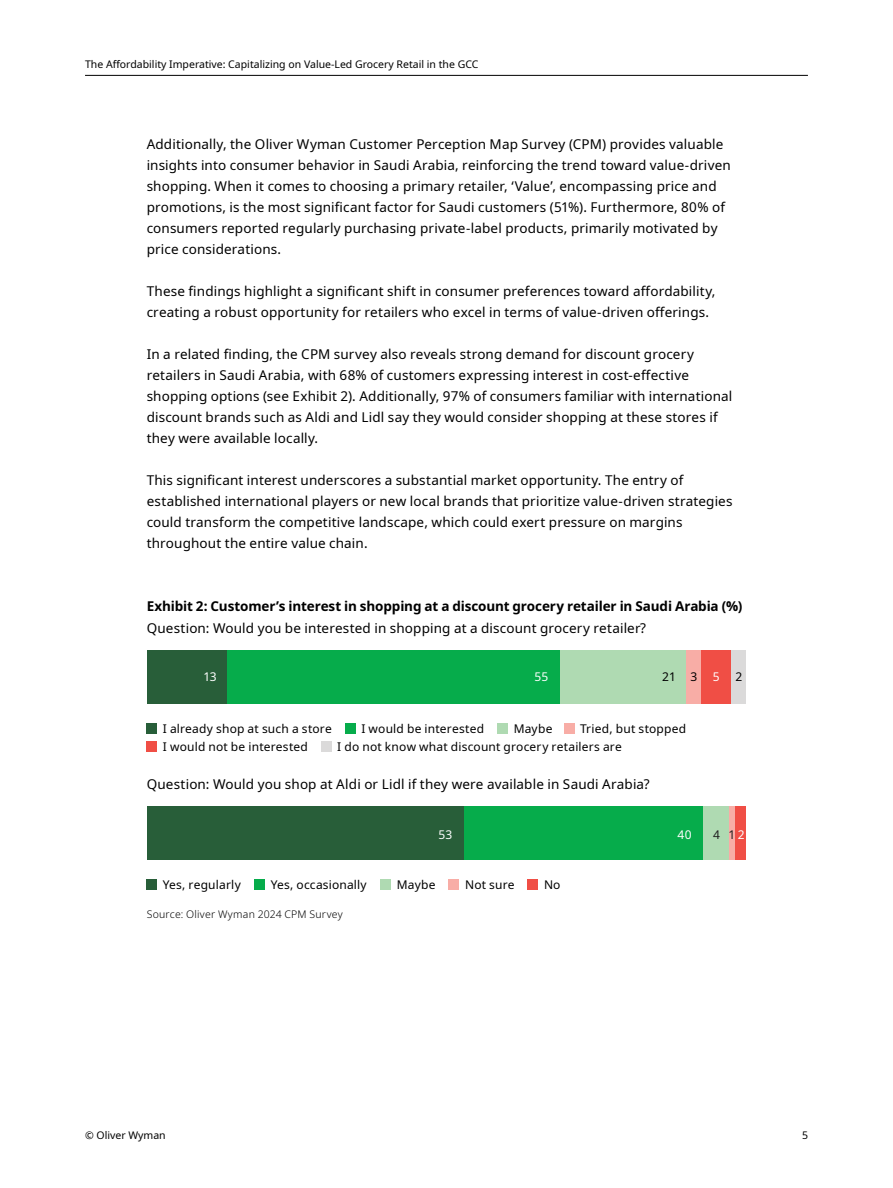
<style>
.page{position:relative;width:893px;height:1188px;background:#fff}
.page>*{position:absolute;margin:0;border:0;box-sizing:border-box;transform-origin:0 0}
.t1{font:13.5px/21px "Noto Sans";letter-spacing:.01em;color:#000}
.t2{font:700 13.5px "Noto Sans";letter-spacing:-.01em;color:#000}
.t3{font:12px "Noto Sans";letter-spacing:.015em;color:#000}
.t4{font:12px "Noto Sans";letter-spacing:.015em;color:#fff}
.t5{font:12px "Noto Sans";color:#202020}
.t6{font:10.5px "Noto Sans";color:#000}
.t7{font:300 10.5px "Noto Sans";letter-spacing:.02em;color:#000}
.s1{color:#fff}
</style>
<div class="page">
<hr style="left:85px;top:75px;width:723px;height:1px;background:#000">
<div style="left:147px;top:650px;width:80px;height:53px;background:#285e39"></div>
<div style="left:560px;top:650px;width:126px;height:53px;background:#afdab2"></div>
<div style="left:686px;top:650px;width:15px;height:53px;background:#f8ada6"></div>
<div style="left:731px;top:650px;width:15px;height:53px;background:#dbdada"></div>
<div style="left:701px;top:650px;width:30px;height:53px;background:#f04e45"></div>
<div style="left:227px;top:650px;width:333px;height:53px;background:#06ac4b"></div>
<div style="left:147px;top:806px;width:317px;height:53px;background:#285e39"></div>
<div style="left:703px;top:806px;width:26px;height:53px;background:#afdab2"></div>
<div style="left:729px;top:806px;width:6px;height:53px;background:#f8ada6"></div>
<div style="left:735px;top:806px;width:11px;height:53px;background:#f04e45"></div>
<div style="left:464px;top:806px;width:239px;height:53px;background:#06ac4b"></div>
<div style="left:147px;top:724px;width:10px;height:10px;background:#285e39"></div>
<div style="left:345px;top:724px;width:10px;height:10px;background:#06ac4b"></div>
<div style="left:497px;top:724px;width:11px;height:10px;background:#afdab2"></div>
<div style="left:564px;top:724px;width:10px;height:10px;background:#f8ada6"></div>
<div style="left:147px;top:741px;width:10px;height:10px;background:#f04e45"></div>
<div style="left:321px;top:741px;width:10px;height:10px;background:#dbdada"></div>
<div style="left:147px;top:879px;width:10px;height:10px;background:#285e39"></div>
<div style="left:255px;top:879px;width:10px;height:10px;background:#06ac4b"></div>
<div style="left:381px;top:879px;width:10px;height:10px;background:#afdab2"></div>
<div style="left:449px;top:879px;width:10px;height:10px;background:#f8ada6"></div>
<div style="left:528px;top:879px;width:10px;height:10px;background:#f04e45"></div>
<p class="t6" style="left:85px;top:57px;width:395px">The Affordability Imperative: Capitalizing on Value-Led Grocery Retail in the GCC</p>
<p class="t1" style="left:147px;top:133px;width:586px">Additionally, the Oliver Wyman Customer Perception Map Survey (CPM) provides valuable insights into consumer behavior in Saudi Arabia, reinforcing the trend toward value-driven shopping. When it comes to choosing a primary retailer, ‘Value’, encompassing price and promotions, is the most significant factor for Saudi customers (51%). Furthermore, 80% of consumers reported regularly purchasing private-label products, primarily motivated by price considerations.</p>
<p class="t1" style="left:147px;top:280px;width:570px">These findings highlight a significant shift in consumer preferences toward affordability, creating a robust opportunity for retailers who excel in terms of value-driven offerings.</p>
<p class="t1" style="left:147px;top:343px;width:587px">In a related finding, the CPM survey also reveals strong demand for discount grocery retailers in Saudi Arabia, with 68% of customers expressing interest in cost-effective shopping options (see Exhibit 2). Additionally, 97% of consumers familiar with international discount brands such as Aldi and Lidl say they would consider shopping at these stores if they were available locally.</p>
<p class="t1" style="left:147px;top:469px;width:587px">This significant interest underscores a substantial market opportunity. The entry of established international players or new local brands that prioritize value-driven strategies could transform the competitive landscape, which could exert pressure on margins throughout the entire value chain.</p>
<p class="t2" style="left:147px;top:596px;width:597px">Exhibit 2: Customer’s interest in shopping at a discount grocery retailer in Saudi Arabia (%)</p>
<p class="t1" style="left:147px;top:618px;width:501px">Question: Would you be interested in shopping at a discount grocery retailer?</p>
<p class="t4" style="left:204px;top:668px;width:15px">13</p>
<p class="t4" style="left:535px;top:668px;width:15px">55</p>
<p class="t3" style="left:662px;top:668px;width:37px">21 3</p>
<p class="t4" style="left:713px;top:668px;width:8px">5</p>
<p class="t3" style="left:736px;top:668px;width:8px">2</p>
<p class="t3" style="left:163px;top:720px;width:170px">I already shop at such a store</p>
<p class="t3" style="left:361px;top:720px;width:124px">I would be interested</p>
<p class="t3" style="left:514px;top:720px;width:40px">Maybe</p>
<p class="t3" style="left:580px;top:720px;width:107px">Tried, but stopped</p>
<p class="t3" style="left:163px;top:738px;width:147px">I would not be interested</p>
<p class="t3" style="left:337px;top:738px;width:286px">I do not know what discount grocery retailers are</p>
<p class="t1" style="left:147px;top:774px;width:504px">Question: Would you shop at Aldi or Lidl if they were available in Saudi Arabia?</p>
<p class="t4" style="left:438px;top:826px;width:15px">53</p>
<p class="t4" style="left:677px;top:826px;width:16px">40</p>
<p class="t5" style="left:713px;top:826px;width:33px">4 1<span class="s1">2</span></p>
<p class="t3" style="left:163px;top:876px;width:79px">Yes, regularly</p>
<p class="t3" style="left:271px;top:876px;width:98px">Yes, occasionally</p>
<p class="t3" style="left:397px;top:876px;width:40px">Maybe</p>
<p class="t3" style="left:465px;top:876px;width:51px">Not sure</p>
<p class="t3" style="left:544px;top:876px;width:18px">No</p>
<p class="t7" style="left:147px;top:906px;width:198px">Source: Oliver Wyman 2024 CPM Survey</p>
<p class="t6" style="left:85px;top:1127px;width:82px">© Oliver Wyman</p>
<p class="t6" style="left:802px;top:1127px;width:8px">5</p>
</div>
